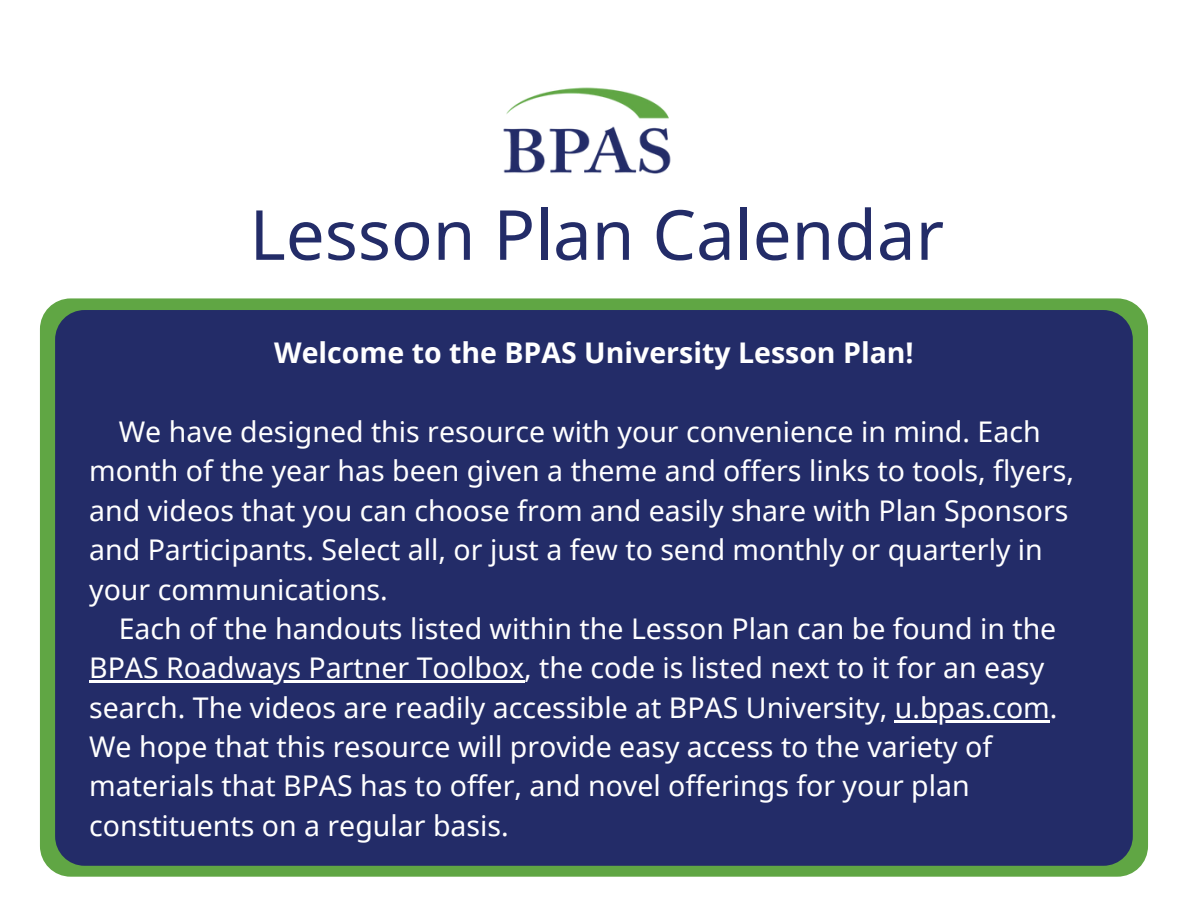
<style>
.page{position:relative;width:1188px;height:918px;background:#fff}
.page>*{position:absolute;margin:0;border:0;box-sizing:border-box;transform-origin:0 0}
.t1{font:69.15px "Noto Sans";color:#232c68}
.t2{font:28.5px/39.3px "Noto Sans";color:#fff}
.t3{font:700 28.5px "Noto Sans";color:#fff}
</style>
<div class="page">
<div style="left:40px;top:298px;width:1108px;height:579px;background:#60a644;border-radius:31px"></div>
<div style="left:55px;top:310px;width:1078px;height:556px;background:#232c68;border-radius:29px"></div>
<hr style="left:89px;top:681px;width:435px;height:2px;background:#fff">
<hr style="left:895px;top:720px;width:155px;height:2px;background:#fff">
<img style="left:503px;top:87px;width:168px;height:87px">
<h1 class="t1" style="left:250px;top:186px;width:696px">Lesson Plan Calendar</h1>
<p class="t3" style="left:274px;top:333px;width:641px">Welcome to the BPAS University Lesson Plan!</p>
<p class="t2" style="left:89px;top:411px;width:986px;text-indent:30px">We have designed this resource with your convenience in mind. Each month of the year has been given a theme and offers links to tools, flyers, and videos that you can choose from and easily share with Plan Sponsors and Participants. Select all, or just a few to send monthly or quarterly in your communications.</p>
<p class="t2" style="left:89px;top:608px;width:970px;text-indent:30px">Each of the handouts listed within the Lesson Plan can be found in the BPAS Roadways Partner Toolbox, the code is listed next to it for an easy search. The videos are readily accessible at BPAS University, u.bpas.com.<br>We hope that this resource will provide easy access to the variety of materials that BPAS has to offer, and novel offerings for your plan constituents on a regular basis.</p>
</div>
